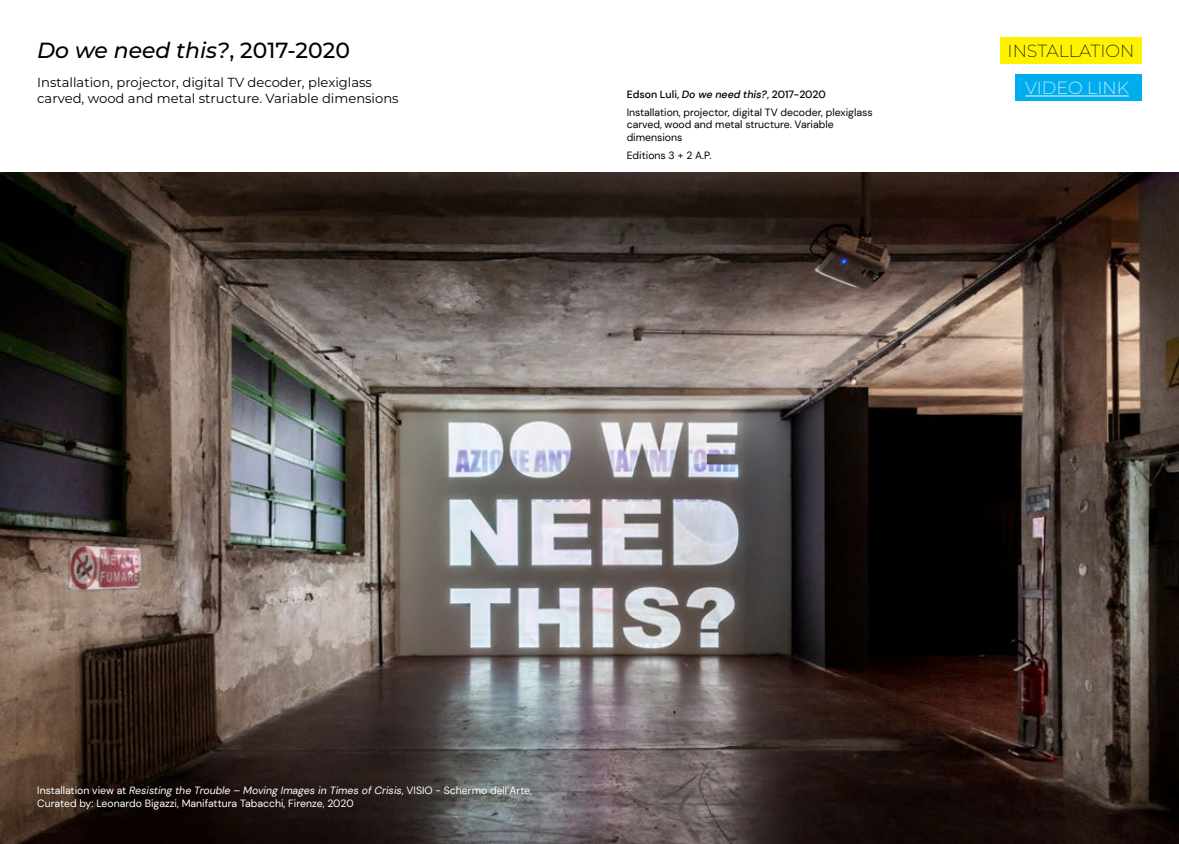
<style>
.page{position:relative;width:1179px;height:844px;background:#fff}
.page>*{position:absolute;margin:0;border:0;box-sizing:border-box;transform-origin:0 0}
.t1{font:italic 500 21.88px "Montserrat";color:#000}
.t2{font:200 17.5px "Montserrat";color:#000}
.t3{font:200 17.5px "Montserrat";color:#fff}
.t4{font:13.12px/15.8px "Montserrat";color:#000}
.t5{font:10.5px/12.6px "DM Sans";color:#fff}
.t6{font:10.5px/17.6px "DM Sans";color:#000}
.s1{font-style:normal}
.s2{font-weight:500}
.s3{font-weight:500;font-style:italic}
.s4{font-style:italic}
</style>
<div class="page">
<img style="left:0;top:173px;width:1178px;height:670px">
<div style="left:999px;top:37px;width:142px;height:27px;background:#fff200"></div>
<div style="left:1014px;top:74px;width:127px;height:27px;background:#00aeef"></div>
<hr style="left:1025px;top:95px;width:103px;height:1px;background:#fff">
<h1 class="t1" style="left:37px;top:36px;width:314px">Do we need this?<span class="s1">, 2017-2020</span></h1>
<p class="t4" style="left:37px;top:74px;width:363px">Installation, projector, digital TV decoder, plexiglass carved, wood and metal structure. Variable dimensions</p>
<p class="t6" style="left:626px;top:86px;width:247px"><span class="s2">Edson Luli,</span> <span class="s3">Do we need this?</span><span class="s2">, 2017-2020<br></span>Installation, projector, digital TV decoder, plexiglass</p>
<p class="t6" style="left:626px;top:118px;width:208px;line-height:12.6px">carved, wood and metal structure. Variable dimensions</p>
<p class="t6" style="left:626px;top:146px;width:86px">Editions 3 + 2 A.P.</p>
<h2 class="t2" style="left:1007px;top:39px;width:128px">INSTALLATION</h2>
<h2 class="t3" style="left:1025px;top:76px;width:105px">VIDEO LINK</h2>
<p class="t5" style="left:37px;top:783px;width:496px">Installation view at <span class="s4">Resisting the Trouble – Moving Images in Times of Crisis</span>, VISIO - Schermo dell’Arte,<br>Curated by: Leonardo Bigazzi, Manifattura Tabacchi, Firenze, 2020</p>
</div>
